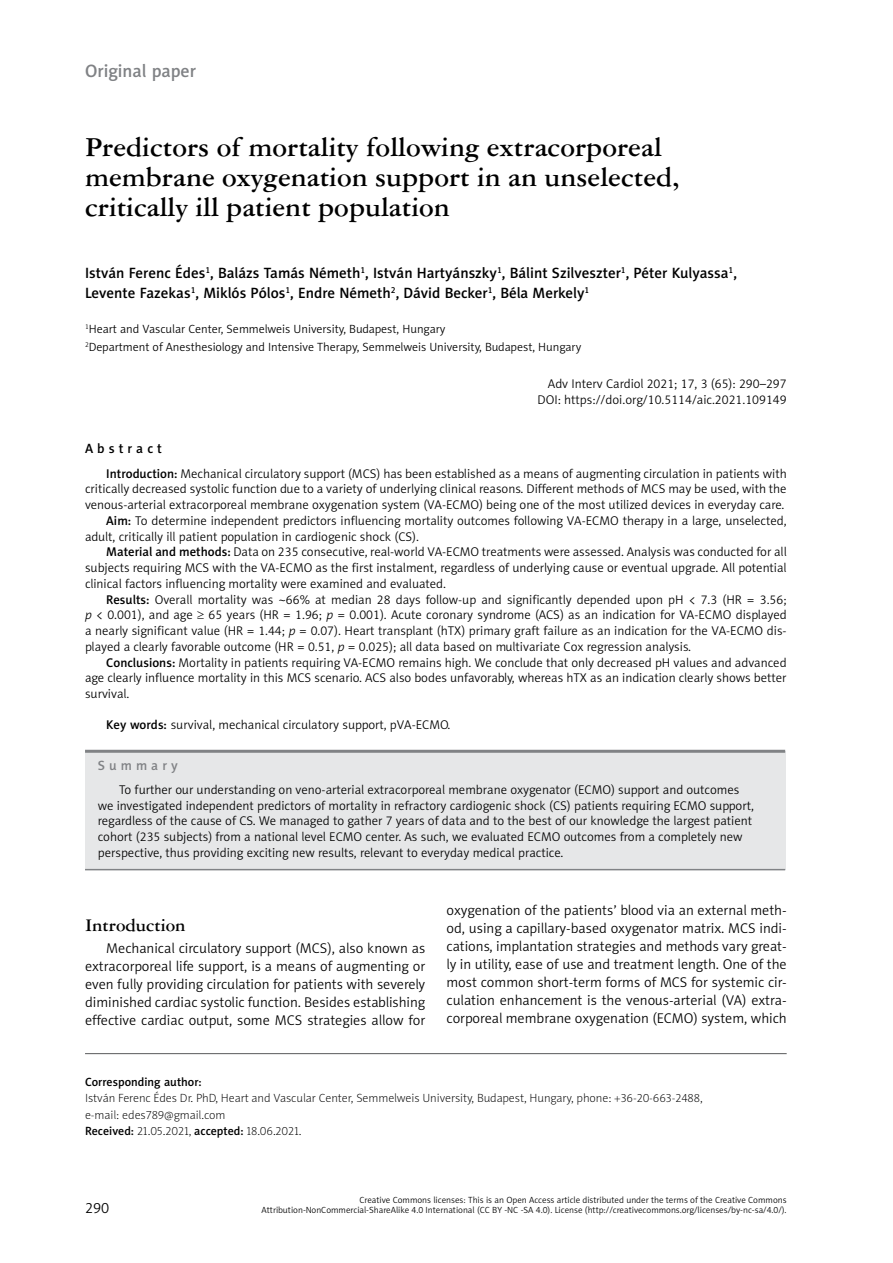
<style>
.page{position:relative;width:893px;height:1263px;background:#fff}
.page>*{position:absolute;margin:0;border:0;box-sizing:border-box;transform-origin:0 0}
.t1{font:700 25.5px/30px "Ameri Garmnd PL";color:#000}
.t2{font:18px "Naomi Sans EFN Medium";color:#808285}
.t3{font:700 16.5px "Ameri Garmnd PL";color:#000}
.t4{font:15px/19.5px "Naomi Sans EFN Medium";color:#000}
.t5{font:15px "Naomi Sans EFN Light";color:#000}
.t6{font:14.25px/18px "Naomi Sans EFN Light";color:#000;text-align:justify}
.t7{font:13.5px "Naomi Sans EFN Medium";letter-spacing:.3em;color:#000}
.t8{font:13.5px "Naomi Sans EFN Medium";letter-spacing:.3em;color:#808285}
.t9{font:12.75px/15.8px "Naomi Sans EFN Light";color:#000;text-align:right}
.t10{font:12px/16.5px "Naomi Sans EFN Thin";color:#000}
.t11{font:12px/18px "Naomi Sans EFN Light";color:#000}
.t12{font:12px "Naomi Sans EFN Medium";color:#000}
.t13{font:9px/10.5px "Naomi Sans EFN Light";color:#000;text-align:right}
.s1{font-family:"Naomi Sans EFN Medium"}
.s2{font-style:italic}
</style>
<div class="page">
<hr style="left:85px;top:1053px;width:702px;height:1px;background:#58595b">
<div style="left:85px;top:751px;width:700px;height:119px;background:#e6e7e8"></div>
<hr style="left:85px;top:750px;width:700px;height:3px;background:#808285">
<hr style="left:85px;top:869px;width:700px;height:1px;background:#808285">
<h2 class="t2" style="left:85px;top:60px;width:113px">Original paper</h2>
<h1 class="t1" style="left:85px;top:131px;width:596px">Predictors of mortality following extracorporeal membrane oxygenation support in an unselected, critically ill patient population</h1>
<p class="t4" style="left:85px;top:263px;width:653px">István Ferenc Édes<sup>1</sup>, Balázs Tamás Németh<sup>1</sup>, István Hartyánszky<sup>1</sup>, Bálint Szilveszter<sup>1</sup>, Péter Kulyassa<sup>1</sup>,<br>Levente Fazekas<sup>1</sup>, Miklós Pólos<sup>1</sup>, Endre Németh<sup>2</sup>, Dávid Becker<sup>1</sup>, Béla Merkely<sup>1</sup></p>
<p class="t11" style="left:85px;top:320px;width:498px"><sup>1</sup>Heart and Vascular Center, Semmelweis University, Budapest, Hungary<br><sup>2</sup>Department of Anesthesiology and Intensive Therapy, Semmelweis University, Budapest, Hungary</p>
<p class="t9" style="left:537px;top:376px;width:251px">Adv Interv Cardiol 2021; 17, 3 (65): 290–297<br>DOI: https://doi.org/10.5114/aic.2021.109149</p>
<p class="t7" style="left:85px;top:441px;width:78px">Abstract</p>
<p class="t9" style="left:106px;top:465px;width:682px"><span class="s1">Introduction:</span> Mechanical circulatory support (MCS) has been established as a means of augmenting circulation in patients with</p>
<p class="t9" style="left:85px;top:481px;width:703px">critically decreased systolic function due to a variety of underlying clinical reasons. Different methods of MCS may be used, with the</p>
<p class="t9" style="left:85px;top:497px;width:701px">venous-arterial extracorporeal membrane oxygenation system (VA-ECMO) being one of the most utilized devices in everyday care.</p>
<p class="t9" style="left:106px;top:513px;width:682px"><span class="s1">Aim:</span> To determine independent predictors influencing mortality outcomes following VA-ECMO therapy in a large, unselected,</p>
<p class="t9" style="left:85px;top:528px;width:336px">adult, critically ill patient population in cardiogenic shock (CS).</p>
<p class="t9" style="left:106px;top:544px;width:682px"><span class="s1">Material and methods:</span> Data on 235 consecutive, real-world VA-ECMO treatments were assessed. Analysis was conducted for all</p>
<p class="t9" style="left:85px;top:560px;width:703px">subjects requiring MCS with the VA-ECMO as the first instalment, regardless of underlying cause or eventual upgrade. All potential</p>
<p class="t9" style="left:85px;top:576px;width:363px">clinical factors influencing mortality were examined and evaluated.</p>
<p class="t9" style="left:106px;top:591px;width:682px"><span class="s1">Results:</span> Overall mortality was ~66% at median 28 days follow-up and significantly depended upon pH &lt; 7.3 (HR = 3.56;</p>
<p class="t9" style="left:85px;top:607px;width:703px"><span class="s2">p</span> &lt; 0.001), and age ≥ 65 years (HR = 1.96; <span class="s2">p</span> = 0.001). Acute coronary syndrome (ACS) as an indication for VA-ECMO displayed</p>
<p class="t9" style="left:85px;top:623px;width:703px">a nearly significant value (HR = 1.44; <span class="s2">p</span> = 0.07). Heart transplant (hTX) primary graft failure as an indication for the VA-ECMO dis-</p>
<p class="t9" style="left:85px;top:639px;width:608px">played a clearly favorable outcome (HR = 0.51, <span class="s2">p</span> = 0.025); all data based on multivariate Cox regression analysis.</p>
<p class="t9" style="left:106px;top:654px;width:682px"><span class="s1">Conclusions:</span> Mortality in patients requiring VA-ECMO remains high. We conclude that only decreased pH values and advanced</p>
<p class="t9" style="left:85px;top:670px;width:703px">age clearly influence mortality in this MCS scenario. ACS also bodes unfavorably, whereas hTX as an indication clearly shows better</p>
<p class="t9" style="left:85px;top:686px;width:46px">survival.</p>
<p class="t9" style="left:106px;top:717px;width:346px"><span class="s1">Key words:</span> survival, mechanical circulatory support, pVA-ECMO.</p>
<p class="t8" style="left:98px;top:757px;width:82px">Summary</p>
<p class="t9" style="left:98px;top:782px;width:658px;text-align:left;text-indent:21px">To further our understanding on veno-arterial extracorporeal membrane oxygenator (ECMO) support and outcomes we investigated independent predictors of mortality in refractory cardiogenic shock (CS) patients requiring ECMO support, regardless of the cause of CS. We managed to gather 7 years of data and to the best of our knowledge the largest patient cohort (235 subjects) from a national level ECMO center. As such, we evaluated ECMO outcomes from a completely new perspective, thus providing exciting new results, relevant to everyday medical practice.</p>
<p class="t3" style="left:85px;top:913px;width:102px">Introduction</p>
<p class="t6" style="left:85px;top:939px;width:342px;text-indent:21px">Mechanical circulatory support (MCS), also known as extracorporeal life support, is a means of augmenting or even fully providing circulation for patients with severely diminished cardiac systolic function. Besides establishing effective cardiac output, some MCS strategies allow for</p>
<p class="t6" style="left:446px;top:901px;width:342px">oxygenation of the patients’ blood via an external meth&shy;od, using a capillary-based oxygenator matrix. MCS indi&shy;cations, implantation strategies and methods vary great&shy;ly in utility, ease of use and treatment length. One of the most common short-term forms of MCS for systemic cir&shy;culation enhancement is the venous-arterial (VA) extra&shy;corporeal membrane oxygenation (ECMO) system, which</p>
<p class="t12" style="left:85px;top:1075px;width:118px">Corresponding author:</p>
<p class="t10" style="left:85px;top:1090px;width:619px">István Ferenc Édes Dr. PhD, Heart and Vascular Center, Semmelweis University, Budapest, Hungary, phone: +36-20-663-2488, e-mail: edes789@gmail.com<br><span class="s1">Received:</span> 21.05.2021, <span class="s1">accepted:</span> 18.06.2021.</p>
<p class="t5" style="left:85px;top:1199px;width:26px">290</p>
<p class="t13" style="left:262px;top:1194px;width:527px">Creative Commons licenses: This is an Open Access article distributed under the terms of the Creative Commons<br>Attribution-NonCommercial-ShareAlike 4.0 International (CC BY -NC -SA 4.0). License (http://creativecommons.org/licenses/by-nc-sa/4.0/).</p>
</div>
